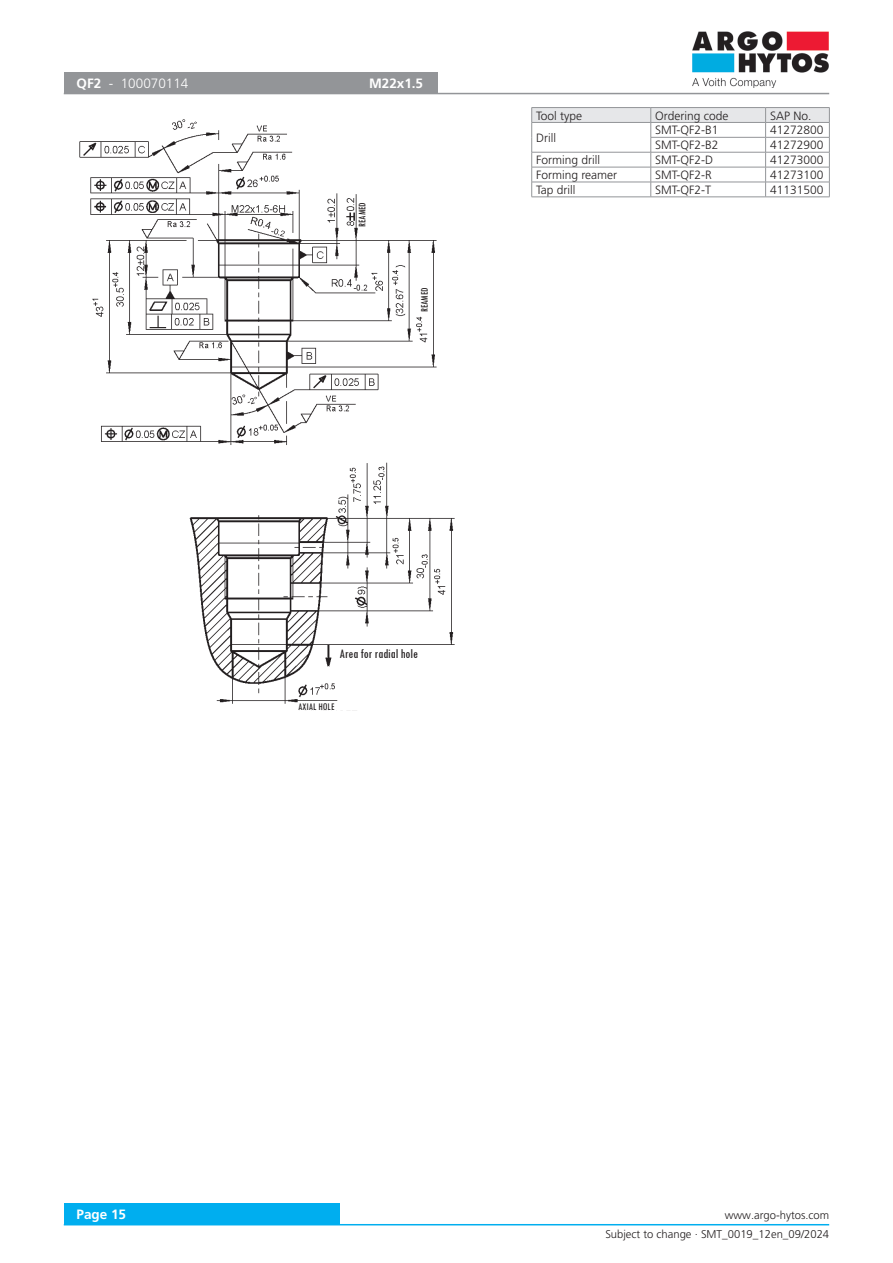
<style>
.page{position:relative;width:893px;height:1263px;background:#fff}
.page>*{position:absolute;margin:0;border:0;box-sizing:border-box;transform-origin:0 0}
._8_popisek{font:condensed 13.5px "Tw Cen";color:#231f20}
._03_Headline_white{font:300 13.5px "Frutiger LT Pro";color:#fff}
._03_Headline_white-2{font:700 13.5px "Frutiger LT Pro";color:#fff}
._06_Text__odsaz_1mm{font:300 12px "Frutiger LT Pro";color:#231f20}
.Tabulka_1sl_lmm{font:300 12px "Frutiger LT Pro";color:#231f20}
.t1{font:300 11.25px "Frutiger LT Pro";color:#231f20}
._7_hl_opracování{font:condensed 10.5px "Tw Cen";color:#231f20}
.s1{font-weight:700}
</style>
<div class="page">
<img style="left:692px;top:31px;width:137px;height:56px">
<img style="left:79px;top:119px;width:376px;height:592px">
<div style="left:340px;top:647px;width:91px;height:26px;background:#fff"></div>
<div style="left:357px;top:175px;width:9px;height:52px;background:#fff"></div>
<div style="left:418px;top:258px;width:11px;height:54px;background:#fff"></div>
<div style="left:298px;top:701px;width:60px;height:9px;background:#fff"></div>
<hr style="left:64px;top:93px;width:765px;height:1px;background:#939598">
<div style="left:64px;top:72px;width:373px;height:22px;background:#939598"></div>
<hr style="left:531px;top:107px;width:120px;height:1px;background:#939598">
<hr style="left:651px;top:107px;width:115px;height:1px;background:#939598">
<hr style="left:766px;top:107px;width:64px;height:1px;background:#939598">
<svg style="left:531px;top:108px;width:299px;height:89px"></svg>
<hr style="left:531px;top:197px;width:120px;height:1px;background:#939598">
<hr style="left:651px;top:197px;width:115px;height:1px;background:#939598">
<hr style="left:766px;top:197px;width:64px;height:1px;background:#939598">
<hr style="left:64px;top:1224px;width:765px;height:1px;background:#00aeef">
<div style="left:64px;top:1203px;width:276px;height:22px;background:#00aeef"></div>
<p class="_03_Headline_white" style="left:77px;top:75px;width:113px"><span class="s1">QF2</span> - 100070114</p>
<p class="_03_Headline_white-2" style="left:369px;top:75px;width:56px">M22x1.5</p>
<p class="_7_hl_opracování" style="left:356px;top:227px;width:26px;rotate:-90deg">REAMED</p>
<p class="_7_hl_opracování" style="left:418px;top:312px;width:26px;rotate:-90deg">REAMED</p>
<p class="_06_Text__odsaz_1mm" style="left:536px;top:108px;width:48px">Tool type</p>
<p class="Tabulka_1sl_lmm" style="left:655px;top:108px;width:75px">Ordering code</p>
<p class="Tabulka_1sl_lmm" style="left:770px;top:108px;width:43px">SAP No.</p>
<p class="_06_Text__odsaz_1mm" style="left:536px;top:131px;width:21px">Drill</p>
<p class="_06_Text__odsaz_1mm" style="left:655px;top:123px;width:65px">SMT-QF2-B1</p>
<p class="_06_Text__odsaz_1mm" style="left:770px;top:123px;width:55px">41272800</p>
<p class="_06_Text__odsaz_1mm" style="left:655px;top:138px;width:65px">SMT-QF2-B2</p>
<p class="_06_Text__odsaz_1mm" style="left:770px;top:138px;width:55px">41272900</p>
<p class="_06_Text__odsaz_1mm" style="left:536px;top:153px;width:65px">Forming drill</p>
<p class="_06_Text__odsaz_1mm" style="left:655px;top:153px;width:59px">SMT-QF2-D</p>
<p class="_06_Text__odsaz_1mm" style="left:770px;top:153px;width:55px">41273000</p>
<p class="_06_Text__odsaz_1mm" style="left:536px;top:168px;width:83px">Forming reamer</p>
<p class="_06_Text__odsaz_1mm" style="left:655px;top:168px;width:58px">SMT-QF2-R</p>
<p class="_06_Text__odsaz_1mm" style="left:770px;top:168px;width:55px">41273100</p>
<p class="_06_Text__odsaz_1mm" style="left:536px;top:183px;width:41px">Tap drill</p>
<p class="_06_Text__odsaz_1mm" style="left:655px;top:183px;width:57px">SMT-QF2-T</p>
<p class="_06_Text__odsaz_1mm" style="left:770px;top:183px;width:55px">41131500</p>
<p class="_8_popisek" style="left:340px;top:645px;width:80px">Area for radial hole</p>
<p class="_7_hl_opracování" style="left:298px;top:700px;width:38px">AXIAL HOLE</p>
<p class="_03_Headline_white-2" style="left:77px;top:1206px;width:51px">Page 15</p>
<p class="t1" style="left:725px;top:1209px;width:106px">www.argo-hytos.com</p>
<p class="t1" style="left:605px;top:1227px;width:225px">Subject to change · SMT_0019_12en_09/2024</p>
</div>
